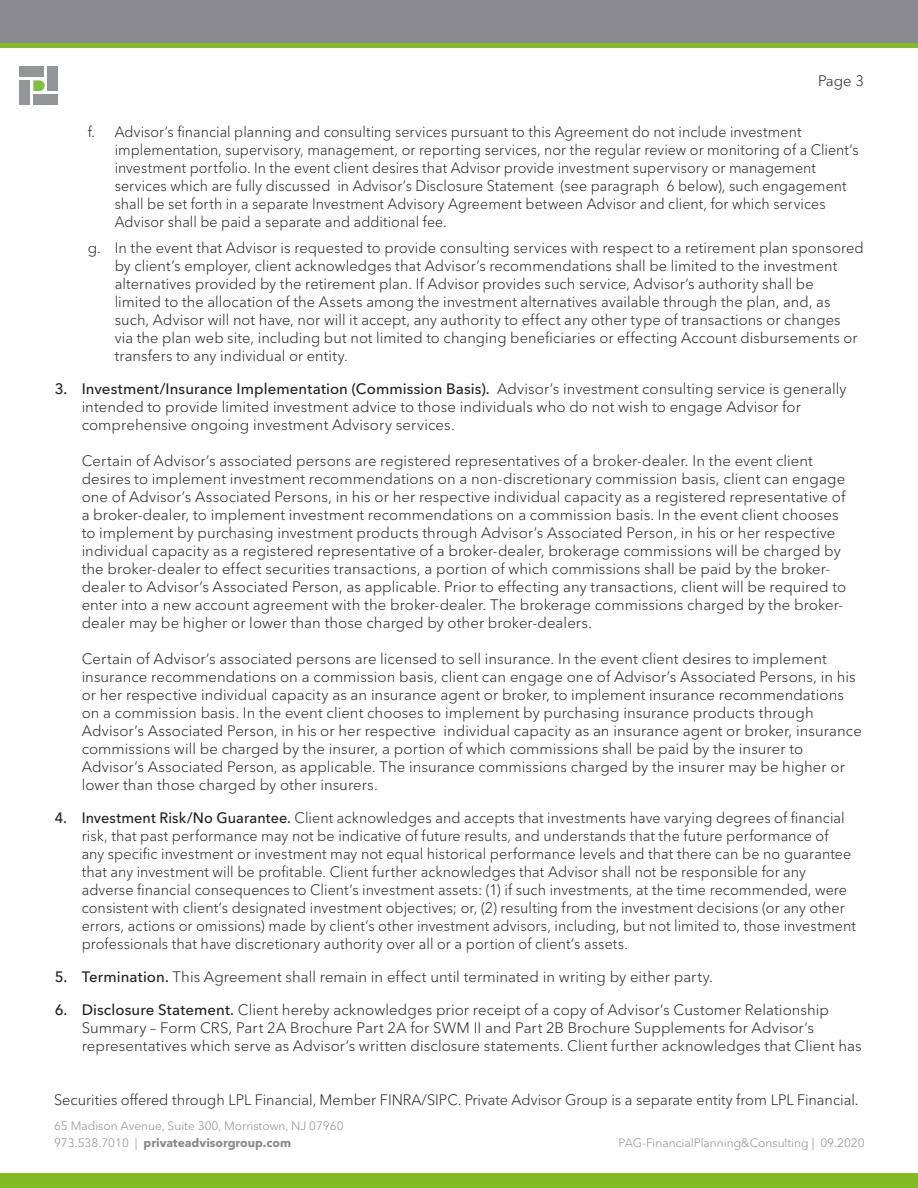
<style>
.page{position:relative;width:918px;height:1188px;background:#fff}
.page>*{position:absolute;margin:0;border:0;box-sizing:border-box;transform-origin:0 0}
.t1{font:300 15px/18px "Avenir Next LT Pro";letter-spacing:.005em;color:#231f20}
.t2{font:300 15px/18px "Avenir Next LT Pro";letter-spacing:.005em;color:#231f20;scale:.96 1}
.t3{font:300 15px/18px "Avenir Next LT Pro";letter-spacing:.005em;color:#231f20;scale:.95 1}
.t4{font:300 12px "Avenir Next LT Pro";color:#8a8a8e}
.t5{font:700 12px "Avenir Next LT Pro";color:#8a8a8e}
.s1{font-weight:500}
.s2{font-weight:300}
</style>
<div class="page">
<div style="left:19px;top:80px;width:11px;height:25px;background:#939598"></div>
<div style="left:48px;top:66px;width:10px;height:25px;background:#939598"></div>
<div style="left:19px;top:66px;width:25px;height:11px;background:#939598"></div>
<div style="left:33px;top:95px;width:25px;height:10px;background:#939598"></div>
<svg style="left:33px;top:80px;width:12px;height:11px"></svg>
<div style="left:0;top:0;width:918px;height:44px;background:#8b8b8f"></div>
<div style="left:0;top:43px;width:918px;height:5px;background:#82bb27"></div>
<div style="left:0;top:1173px;width:918px;height:15px;background:#83bb27"></div>
<p class="t1" style="left:818px;top:71px;width:47px">Page 3</p>
<p class="t3" style="left:115px;top:123px;width:785px;text-indent:-27px">f. Advisor’s financial planning and consulting services pursuant to this Agreement do not include investment implementation, supervisory, management, or reporting services, nor the regular review or monitoring of a Client’s investment portfolio. In the event client desires that Advisor provide investment supervisory or management services which are fully discussed in Advisor’s Disclosure Statement (see paragraph 6 below), such engagement shall be set forth in a separate Investment Advisory Agreement between Advisor and client, for which services Advisor shall be paid a separate and additional fee.</p>
<p class="t1" style="left:115px;top:239px;width:751px;text-indent:-27px">g. In the event that Advisor is requested to provide consulting services with respect to a retirement plan sponsored by client’s employer, client acknowledges that Advisor’s recommendations shall be limited to the investment alternatives provided by the retirement plan. If Advisor provides such service, Advisor’s authority shall be<br>limited to the allocation of the Assets among the investment alternatives available through the plan, and, as such, Advisor will not have, nor will it accept, any authority to effect any other type of transactions or changes<br>via the plan web site, including but not limited to changing beneficiaries or effecting Account disbursements or transfers to any individual or entity.</p>
<p class="t1" style="left:82px;top:380px;width:766px;text-indent:-27px"><span class="s1">3. Investment/Insurance Implementation (Commission Basis).</span> Advisor’s investment consulting service is generally intended to provide limited investment advice to those individuals who do not wish to engage Advisor for comprehensive ongoing investment Advisory services.</p>
<p class="t1" style="left:82px;top:452px;width:766px">Certain of Advisor’s associated persons are registered representatives of a broker-dealer. In the event client desires to implement investment recommendations on a non-discretionary commission basis, client can engage one of Advisor’s Associated Persons, in his or her respective individual capacity as a registered representative of a broker-dealer, to implement investment recommendations on a commission basis. In the event client chooses to implement by purchasing investment products through Advisor’s Associated Person, in his or her respective individual capacity as a registered representative of a broker-dealer, brokerage commissions will be charged by the broker-dealer to effect securities transactions, a portion of which commissions shall be paid by the broker&shy;dealer to Advisor’s Associated Person, as applicable. Prior to effecting any transactions, client will be required to enter into a new account agreement with the broker-dealer. The brokerage commissions charged by the broker&shy;dealer may be higher or lower than those charged by other broker-dealers.</p>
<p class="t1" style="left:82px;top:650px;width:782px">Certain of Advisor’s associated persons are licensed to sell insurance. In the event client desires to implement insurance recommendations on a commission basis, client can engage one of Advisor’s Associated Persons, in his or her respective individual capacity as an insurance agent or broker, to implement insurance recommendations on a commission basis. In the event client chooses to implement by purchasing insurance products through Advisor’s Associated Person, in his or her respective individual capacity as an insurance agent or broker, insurance commissions will be charged by the insurer, a portion of which commissions shall be paid by the insurer to Advisor’s Associated Person, as applicable. The insurance commissions charged by the insurer may be higher or lower than those charged by other insurers.</p>
<p class="t2" style="left:82px;top:809px;width:808px;text-indent:-27px"><span class="s1">4. Investment Risk/No Guarantee.</span> Client acknowledges and accepts that investments have varying degrees of financial risk, that past performance may not be indicative of future results, and understands that the future performance of<br>any specific investment or investment may not equal historical performance levels and that there can be no guarantee that any investment will be profitable. Client further acknowledges that Advisor shall not be responsible for any adverse financial consequences to Client’s investment assets: (1) if such investments, at the time recommended, were consistent with client’s designated investment objectives; or, (2) resulting from the investment decisions (or any other errors, actions or omissions) made by client’s other investment advisors, including, but not limited to, those investment professionals that have discretionary authority over all or a portion of client’s assets.</p>
<p class="t1" style="left:55px;top:968px;width:660px"><span class="s1">5. Termination.</span> This Agreement shall remain in effect until terminated in writing by either party.</p>
<p class="t1" style="left:82px;top:1001px;width:782px;text-indent:-27px"><span class="s1">6. Disclosure Statement.</span> Client hereby acknowledges prior receipt of a copy of Advisor’s Customer Relationship<br>Summary – Form CRS, Part 2A Brochure Part 2A for SWM II and Part 2B Brochure Supplements for Advisor’s representatives which serve as Advisor’s written disclosure statements. Client further acknowledges that Client has</p>
<p class="t1" style="left:54px;top:1091px;width:806px">Securities offered through LPL Financial, Member FINRA/SIPC. Private Advisor Group is a separate entity from LPL Financial.</p>
<p class="t4" style="left:54px;top:1119px;width:291px">65 Madison Avenue, Suite 300, Morristown, NJ 07960</p>
<p class="t5" style="left:54px;top:1135px;width:239px"><span class="s2">973.538.7010 |</span> privateadvisorgroup.com</p>
<p class="t4" style="left:619px;top:1136px;width:248px">PAG-FinancialPlanning&amp;Consulting | 09.2020</p>
</div>
